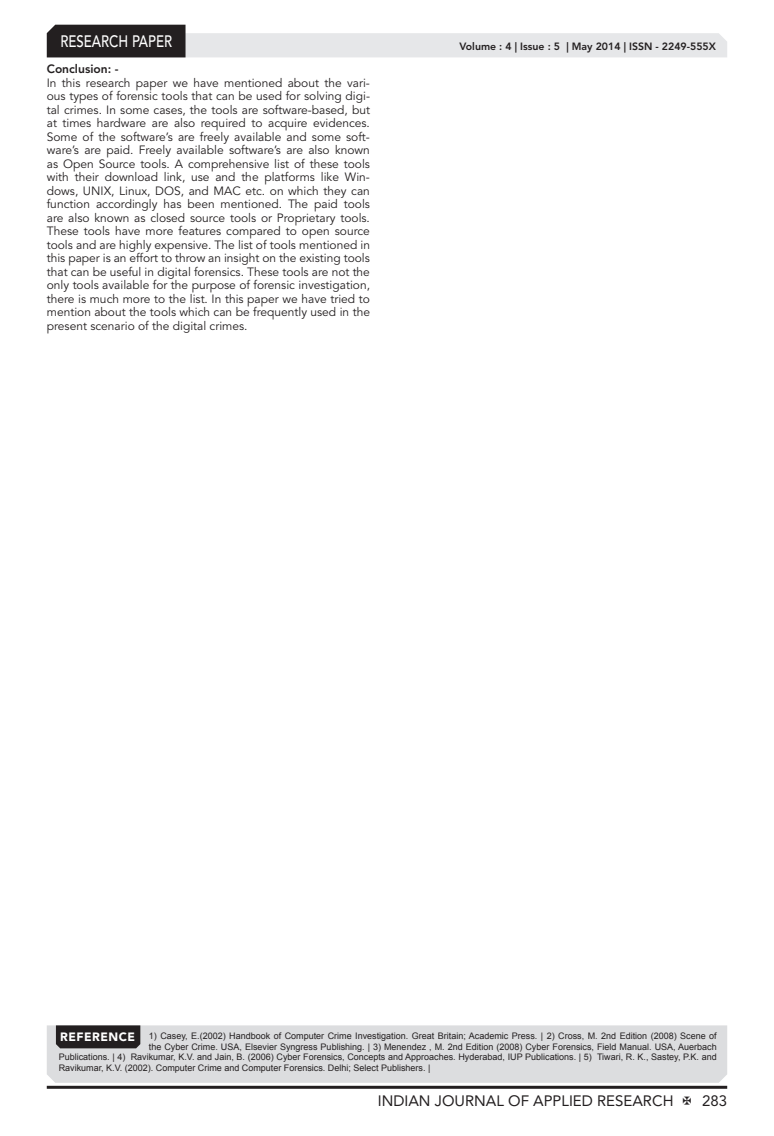
<style>
.page{position:relative;width:774px;height:1136px;background:#fff}
.page>*{position:absolute;margin:0;border:0;box-sizing:border-box;transform-origin:0 0}
.t1{font:500 16.5px "Avenir LT Std";color:#fff;scale:.8 1}
.t2{font:15px "Avenir LT Std";color:#231f20}
.t3{font:12px/13.5px "Avenir LT Std";color:#231f20;text-align:justify}
.t4{font:800 12px "Avenir LT Std";color:#231f20}
.t5{font:800 10.5px "Avenir LT Std";color:#231f20}
.t6{font:9px "Arial";color:#231f20}
.s1{font-family:"Avenir LT Std";font-weight:900;font-size:12px;color:#fff}
</style>
<div class="page">
<hr style="left:47px;top:1085px;width:680px;height:3px;background:#231f20">
<svg style="left:47px;top:25px;width:680px;height:32px"></svg>
<div style="left:47px;top:1025px;width:680px;height:57px;background:#dcdddf"></div>
<div style="left:56px;top:1025px;width:84px;height:23px;background:#231f20"></div>
<h1 class="t1" style="left:60px;top:32px;width:139px">RESEARCH PAPER</h1>
<p class="t4" style="left:47px;top:62px;width:73px">Conclusion: -</p>
<p class="t3" style="left:47px;top:76px;width:325px">In this research paper we have mentioned about the vari&shy;ous types of forensic tools that can be used for solving digi&shy;tal crimes. In some cases, the tools are software-based, but at times hardware are also required to acquire evidences.<br>Some of the software’s are freely available and some soft&shy;ware’s are paid. Freely available software’s are also known as Open Source tools. A comprehensive list of these tools with their download link, use and the platforms like Win&shy;dows, UNIX, Linux, DOS, and MAC etc. on which they can function accordingly has been mentioned. The paid tools are also known as closed source tools or Proprietary tools.<br>These tools have more features compared to open source tools and are highly expensive. The list of tools mentioned in this paper is an effort to throw an insight on the existing tools that can be useful in digital forensics. These tools are not the only tools available for the purpose of forensic investigation, there is much more to the list. In this paper we have tried to mention about the tools which can be frequently used in the present scenario of the digital crimes.</p>
<p class="t5" style="left:459px;top:41px;width:258px">Volume : 4 | Issue : 5 | May 2014 | ISSN - 2249-555X</p>
<p class="t6" style="left:60px;top:1029px;width:658px"><span class="s1">REFERENCE</span> 1) Casey, E.(2002) Handbook of Computer Crime Investigation. Great Britain; Academic Press. | 2) Cross, M. 2nd Edition (2008) Scene of</p>
<p class="t6" style="left:149px;top:1040px;width:569px">the Cyber Crime. USA, Elsevier Syngress Publishing. | 3) Menendez , M. 2nd Edition (2008) Cyber Forensics, Field Manual. USA, Auerbach</p>
<p class="t6" style="left:59px;top:1050px;width:660px">Publications. | 4) Ravikumar, K.V. and Jain, B. (2006) Cyber Forensics, Concepts and Approaches. Hyderabad, IUP Publications. | 5) Tiwari, R. K., Sastey, P.K. and</p>
<p class="t6" style="left:59px;top:1061px;width:373px">Ravikumar, K.V. (2002). Computer Crime and Computer Forensics. Delhi; Select Publishers. |</p>
<p class="t2" style="left:378px;top:1091px;width:297px">INDIAN JOURNAL OF APPLIED RESEARCH</p>
<p class="t2" style="left:702px;top:1091px;width:27px">283</p>
</div>
